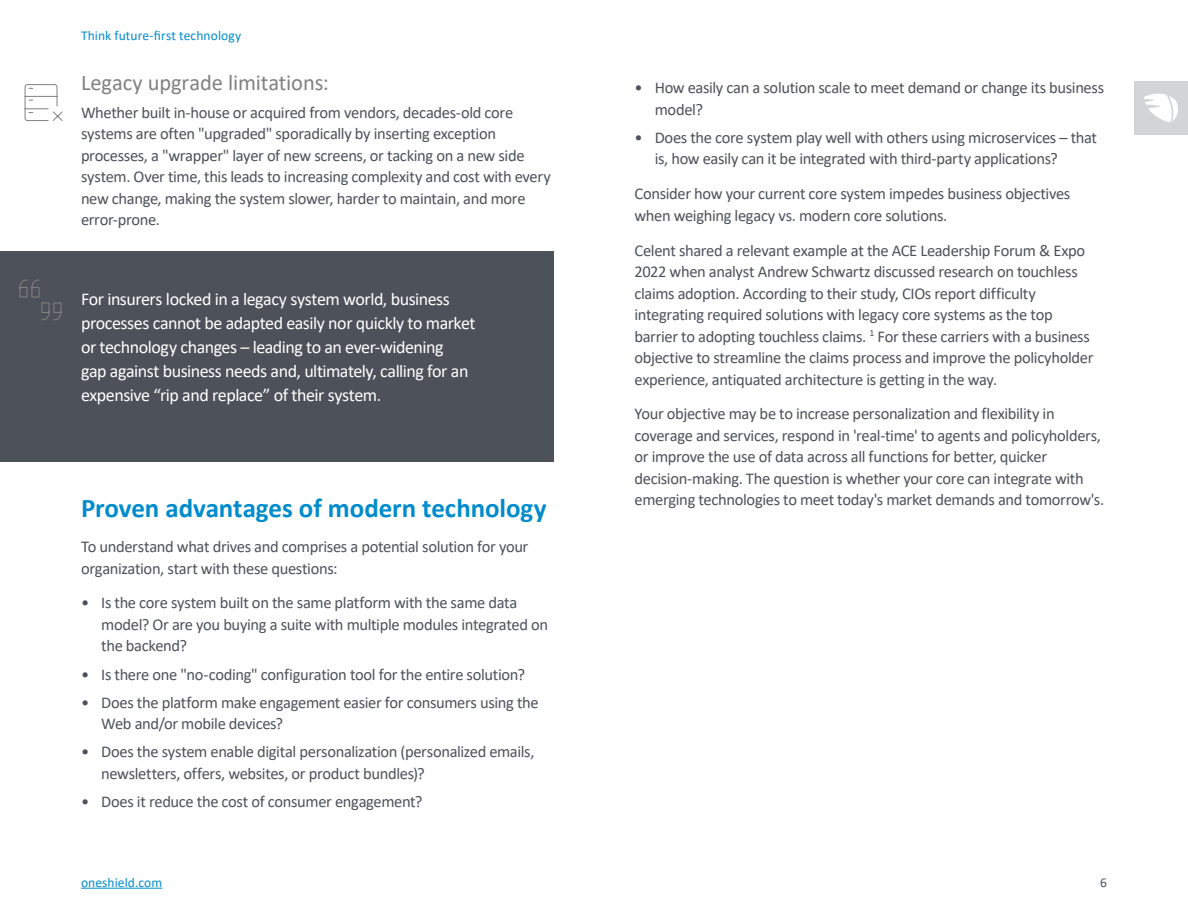
<style>
.page{position:relative;width:1188px;height:918px;background:#fff}
.page>*{position:absolute;margin:0;border:0;box-sizing:border-box;transform-origin:0 0}
.t1{font:700 27px "Calibri";letter-spacing:-.005em;color:#008ccc}
.t2{font:22.5px "Calibri";letter-spacing:-.005em;color:#828181}
.t3{font:18px/24px "Calibri";letter-spacing:-.025em;color:#fff}
.t4{font:16.5px/21.5px "Calibri";letter-spacing:-.02em;color:#4d525a}
.t5{font:13.5px "Calibri";letter-spacing:.01em;color:#008ccc}
.t6{font:13.5px "Calibri";color:#4d525a}
</style>
<div class="page">
<svg style="left:24px;top:84px;width:39px;height:38px"></svg>
<div style="left:0;top:251px;width:554px;height:229px;background:#4d525a"></div>
<svg style="left:19px;top:279px;width:43px;height:42px"></svg>
<div style="left:0;top:462px;width:567px;height:22px;background:#fff"></div>
<hr style="left:81px;top:888px;width:81px;height:1px;background:#008ccc">
<div style="left:1134px;top:81px;width:54px;height:54px;background:#d3d4d6"></div>
<svg style="left:1144px;top:93px;width:34px;height:29px"></svg>
<p class="t5" style="left:81px;top:26px;width:162px">Think future-first technology</p>
<h2 class="t2" style="left:81px;top:67px;width:249px">Legacy upgrade limitations:</h2>
<p class="t4" style="left:81px;top:101px;width:471px">Whether built in-house or acquired from vendors, decades-old core systems are often "upgraded" sporadically by inserting exception processes, a "wrapper" layer of new screens, or tacking on a new side system. Over time, this leads to increasing complexity and cost with every new change, making the system slower, harder to maintain, and more error-prone.</p>
<p class="t3" style="left:81px;top:286px;width:396px">For insurers locked in a legacy system world, business processes cannot be adapted easily nor quickly to market or technology changes – leading to an ever-widening<br>gap against business needs and, ultimately, calling for an expensive “rip and replace” of their system.</p>
<h1 class="t1" style="left:81px;top:489px;width:467px">Proven advantages of modern technology</h1>
<p class="t4" style="left:81px;top:535px;width:449px">To understand what drives and comprises a potential solution for your organization, start with these questions:</p>
<p class="t4" style="left:101px;top:592px;width:448px;text-indent:-20px">• Is the core system built on the same platform with the same data model? Or are you buying a suite with multiple modules integrated on the backend?</p>
<p class="t4" style="left:81px;top:663px;width:446px">• Is there one "no-coding" configuration tool for the entire solution?</p>
<p class="t4" style="left:101px;top:691px;width:439px;text-indent:-20px">• Does the platform make engagement easier for consumers using the<br>Web and/or mobile devices?</p>
<p class="t4" style="left:101px;top:741px;width:435px;text-indent:-20px">• Does the system enable digital personalization (personalized emails, newsletters, offers, websites, or product bundles)?</p>
<p class="t4" style="left:81px;top:790px;width:343px">• Does it reduce the cost of consumer engagement?</p>
<p class="t4" style="left:655px;top:77px;width:451px;text-indent:-20px">• How easily can a solution scale to meet demand or change its business model?</p>
<p class="t4" style="left:655px;top:126px;width:444px;text-indent:-20px">• Does the core system play well with others using microservices – that is, how easily can it be integrated with third-party applications?</p>
<p class="t4" style="left:634px;top:183px;width:437px">Consider how your current core system impedes business objectives when weighing legacy vs. modern core solutions.</p>
<p class="t4" style="left:634px;top:239px;width:461px">Celent shared a relevant example at the ACE Leadership Forum &amp; Expo 2022 when analyst Andrew Schwartz discussed research on touchless claims adoption. According to their study, CIOs report difficulty integrating required solutions with legacy core systems as the top barrier to adopting touchless claims. <sup>1</sup> For these carriers with a business objective to streamline the claims process and improve the policyholder experience, antiquated architecture is getting in the way.</p>
<p class="t4" style="left:635px;top:403px;width:471px">Your objective may be to increase personalization and flexibility in coverage and services, respond in 'real-time' to agents and policyholders, or improve the use of data across all functions for better, quicker decision-making. The question is whether your core can integrate with emerging technologies to meet today's market demands and tomorrow's.</p>
<p class="t5" style="left:81px;top:873px;width:83px">oneshield.com</p>
<p class="t6" style="left:1100px;top:873px;width:8px">6</p>
</div>
